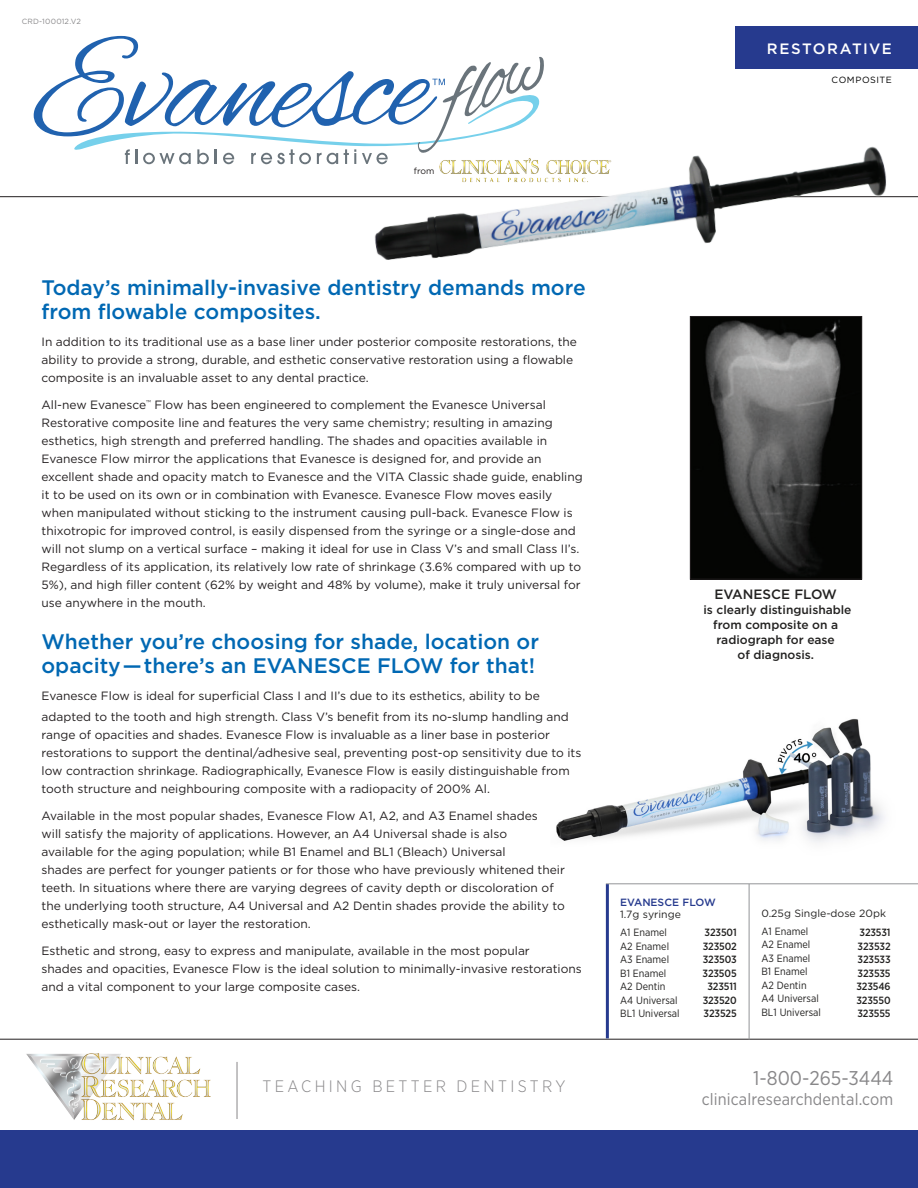
<style>
.page{position:relative;width:918px;height:1188px;background:#fff}
.page>*{position:absolute;margin:0;border:0;box-sizing:border-box;transform-origin:0 0}
.t1{font:500 21px/24px "Gotham";color:#0168b3}
.t2{font:19.95px "Gotham Narrow";color:#888789}
.t3{font:16.65px "Gotham Narrow";letter-spacing:.01em;color:#888789}
.t4{font:300 16.65px "Gotham Narrow";letter-spacing:.2em;color:#888789}
.t5{font:500 15px "Gotham";letter-spacing:.1em;color:#fff}
.t6{font:500 13.5px "Gotham";color:#232221}
.t7{font:12px/18px "Gotham";color:#231f20}
.t8{font:500 12px/15px "Gotham";color:#232221;text-align:center}
.t9{font:10.5px/13.5px "Gotham Narrow";color:#232221}
.t10{font:500 10.5px/13.5px "Gotham Narrow";letter-spacing:-.01em;color:#232221;text-align:center}
.t11{font:10.5px/18px "Gotham";color:#232221}
.t12{font:500 10.5px/12.6px "Gotham";color:#263a8e}
.t13{font:9px "Gotham";letter-spacing:.06em;color:#000}
.t14{font:8.7px "Gotham";color:#231f20}
.t15{font:7.5px "Gotham";letter-spacing:.025em;color:#888789}
.s1{font-weight:400;color:#232221}
.s2{font-family:"Gotham Narrow"}
</style>
<div class="page">
<img style="left:556px;top:719px;width:329px;height:124px">
<div style="left:735px;top:27px;width:183px;height:42px;background:#263a8e"></div>
<hr style="left:0;top:1039px;width:918px;height:1px;background:#231f20">
<img style="left:26px;top:1053px;width:185px;height:68px">
<hr style="left:237px;top:1062px;width:1px;height:57px;background:#888789">
<hr style="left:606px;top:884px;width:3px;height:154px;background:#263a8e">
<hr style="left:606px;top:884px;width:312px;height:1px;background:#939598">
<hr style="left:749px;top:884px;width:1px;height:156px;background:#939598">
<svg style="left:34px;top:36px;width:510px;height:128px"></svg>
<hr style="left:0;top:196px;width:918px;height:1px;background:#231f20">
<img style="left:692px;top:318px;width:168px;height:260px">
<div style="left:690px;top:316px;width:172px;height:264px;border:1px solid #231f20"></div>
<div style="left:0;top:1130px;width:918px;height:58px;background:#263a8e"></div>
<img style="left:345px;top:96px;width:573px;height:164px">
<p class="t15" style="left:22px;top:16px;width:61px">CRD-100012.V2</p>
<p class="t14" style="left:414px;top:165px;width:22px">from</p>
<p class="t5" style="left:767px;top:40px;width:127px">RESTORATIVE</p>
<p class="t13" style="left:832px;top:74px;width:62px">COMPOSITE</p>
<p class="t1" style="left:42px;top:275px;width:546px">Today’s minimally-invasive dentistry demands more from flowable composites.</p>
<p class="t7" style="left:42px;top:333px;width:537px">In addition to its traditional use as a base liner under posterior composite restorations, the ability to provide a strong, durable, and esthetic conservative restoration using a flowable composite is an invaluable asset to any dental practice.</p>
<p class="t7" style="left:42px;top:396px;width:543px">All-new Evanesce<sup>™</sup> Flow has been engineered to complement the Evanesce Universal Restorative composite line and features the very same chemistry; resulting in amazing esthetics, high strength and preferred handling. The shades and opacities available in Evanesce Flow mirror the applications that Evanesce is designed for, and provide an excellent shade and opacity match to Evanesce and the VITA Classic shade guide, enabling it to be used on its own or in combination with Evanesce. Evanesce Flow moves easily when manipulated without sticking to the instrument causing pull-back. Evanesce Flow is thixotropic for improved control, is easily dispensed from the syringe or a single-dose and will not slump on a vertical surface – making it ideal for use in Class V’s and small Class II’s.<br>Regardless of its application, its relatively low rate of shrinkage (3.6% compared with up to 5%), and high filler content (62% by weight and 48% by volume), make it truly universal for use anywhere in the mouth.</p>
<p class="t1" style="left:42px;top:629px;width:499px">Whether you’re choosing for shade, location or opacity—there’s an EVANESCE FLOW for that!</p>
<p class="t7" style="left:42px;top:685px;width:529px;line-height:21px">Evanesce Flow is ideal for superficial Class I and II’s due to its esthetics, ability to be adapted to the tooth and high strength. Class V’s benefit from its no-slump handling and</p>
<p class="t7" style="left:42px;top:726px;width:541px">range of opacities and shades. Evanesce Flow is invaluable as a liner base in posterior restorations to support the dentinal/adhesive seal, preventing post-op sensitivity due to its low contraction shrinkage. Radiographically, Evanesce Flow is easily distinguishable from tooth structure and neighbouring composite with a radiopacity of 200% Al.</p>
<p class="t7" style="left:42px;top:807px;width:498px">Available in the most popular shades, Evanesce Flow A1, A2, and A3 Enamel shades</p>
<p class="t7" style="left:42px;top:825px;width:525px">will satisfy the majority of applications. However, an A4 Universal shade is also<br>available for the aging population; while B1 Enamel and BL1 (Bleach) Universal<br>shades are perfect for younger patients or for those who have previously whitened their teeth. In situations where there are varying degrees of cavity depth or discoloration of the underlying tooth structure, A4 Universal and A2 Dentin shades provide the ability to esthetically mask-out or layer the restoration.</p>
<p class="t7" style="left:42px;top:942px;width:490px">Esthetic and strong, easy to express and manipulate, available in the most popular</p>
<p class="t7" style="left:42px;top:960px;width:542px">shades and opacities, Evanesce Flow is the ideal solution to minimally-invasive restorations and a vital component to your large composite cases.</p>
<p class="t4" style="left:262px;top:1076px;width:304px">TEACHING BETTER DENTISTRY</p>
<p class="t6" style="left:714px;top:586px;width:124px">EVANESCE FLOW</p>
<p class="t8" style="left:704px;top:602px;width:150px">is clearly distinguishable from composite on a radiograph for ease</p>
<p class="t8" style="left:737px;top:647px;width:78px">of diagnosis.</p>
<p class="t12" style="left:620px;top:895px;width:97px">EVANESCE FLOW<br><span class="s1">1.7g syringe</span></p>
<p class="t9" style="left:620px;top:926px;width:61px">A1 Enamel<br>A2 Enamel<br>A3 Enamel<br>B1 Enamel<br>A2 Dentin<br>A4 Universal<br>BL1 Universal</p>
<p class="t11" style="left:761px;top:904px;width:126px">0.25g Single-dose 20pk<br><span class="s2">A1 Enamel</span></p>
<p class="t9" style="left:761px;top:938px;width:61px">A2 Enamel<br>A3 Enamel<br>B1 Enamel<br>A2 Dentin<br>A4 Universal<br>BL1 Universal</p>
<p class="t10" style="left:703px;top:926px;width:36px">323501<br>323502<br>323503<br>323505<br>323511<br>323520<br>323525</p>
<p class="t10" style="left:856px;top:926px;width:36px;text-align:justify">323531<br>323532<br>323533<br>323535<br>323546<br>323550<br>323555</p>
<p class="t2" style="left:753px;top:1066px;width:142px">1-800-265-3444</p>
<p class="t3" style="left:702px;top:1089px;width:193px">clinicalresearchdental.com</p>
</div>
